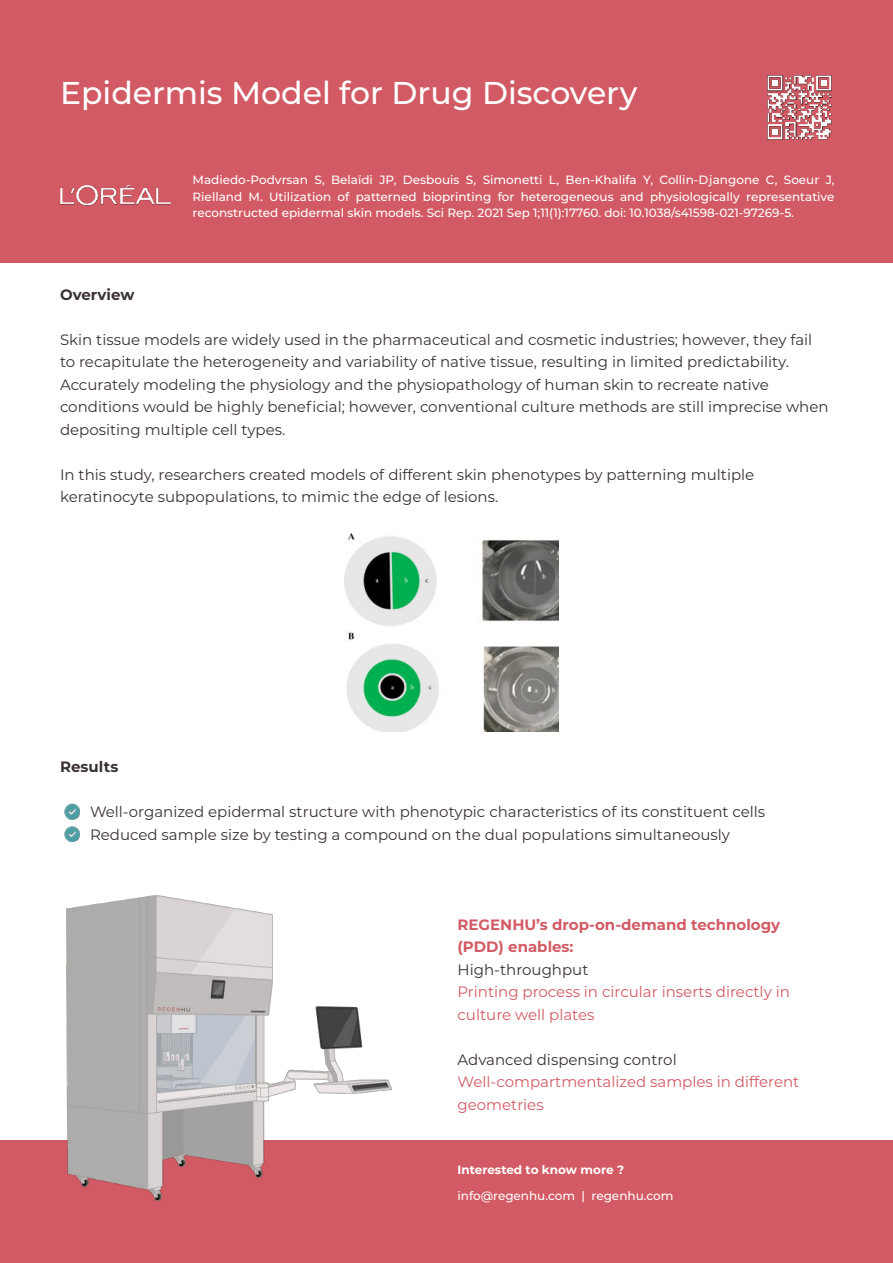
<style>
.page{position:relative;width:893px;height:1263px;background:#fff}
.page>*{position:absolute;margin:0;border:0;box-sizing:border-box;transform-origin:0 0}
.t1{font:500 31.5px "Montserrat";color:#fff}
.t2{font:15px/22.5px "Montserrat";color:#3a3132}
.t3{font:15px/22.5px "Montserrat";color:#d25a64}
.t4{font:700 15px/22.5px "Montserrat";color:#d25a64}
.t5{font:700 15px "Montserrat";color:#3a3132}
.t6{font:500 12px/16.5px "Montserrat";color:#fff;text-align:justify}
.t7{font:700 12px "Montserrat";color:#fff}
</style>
<div class="page">
<div style="left:0;top:0;width:893px;height:263px;background:#d25a64"></div>
<div style="left:0;top:1140px;width:893px;height:123px;background:#d25a64"></div>
<img style="left:767px;top:75px;width:65px;height:65px">
<img style="left:66px;top:896px;width:325px;height:304px">
<img style="left:64px;top:803px;width:16px;height:39px">
<img style="left:60px;top:184px;width:110px;height:22px">
<img style="left:345px;top:533px;width:213px;height:198px">
<h1 class="t1" style="left:60px;top:77px;width:579px">Epidermis Model for Drug Discovery</h1>
<p class="t6" style="left:193px;top:172px;width:643px">Madiedo-Podvrsan S, Belaïdi JP, Desbouis S, Simonetti L, Ben-Khalifa Y, Collin-Djangone C, Soeur J, Rielland M. Utilization of patterned bioprinting for heterogeneous and physiologically representative reconstructed epidermal skin models. Sci Rep. 2021 Sep 1;11(1):17760. doi: 10.1038/s41598-021-97269-5.</p>
<p class="t5" style="left:60px;top:288px;width:76px">Overview</p>
<p class="t2" style="left:60px;top:329px;width:770px">Skin tissue models are widely used in the pharmaceutical and cosmetic industries; however, they fail to recapitulate the heterogeneity and variability of native tissue, resulting in limited predictability.<br>Accurately modeling the physiology and the physiopathology of human skin to recreate native conditions would be highly beneficial; however, conventional culture methods are still imprecise when depositing multiple cell types.</p>
<p class="t2" style="left:60px;top:464px;width:696px">In this study, researchers created models of different skin phenotypes by patterning multiple keratinocyte subpopulations, to mimic the edge of lesions.</p>
<p class="t5" style="left:60px;top:760px;width:60px">Results</p>
<p class="t2" style="left:90px;top:802px;width:677px">Well-organized epidermal structure with phenotypic characteristics of its constituent cells</p>
<p class="t2" style="left:90px;top:824px;width:642px">Reduced sample size by testing a compound on the dual populations simultaneously</p>
<p class="t4" style="left:458px;top:914px;width:324px">REGENHU’s drop-on-demand technology (PDD) enables:</p>
<p class="t2" style="left:458px;top:959px;width:132px">High-throughput</p>
<p class="t3" style="left:458px;top:982px;width:334px">Printing process in circular inserts directly in culture well plates</p>
<p class="t2" style="left:458px;top:1049px;width:221px">Advanced dispensing control</p>
<p class="t3" style="left:458px;top:1072px;width:343px">Well-compartmentalized samples in different geometries</p>
<p class="t7" style="left:458px;top:1165px;width:168px">Interested to know more ?</p>
<p class="t6" style="left:458px;top:1188px;width:217px">info@regenhu.com | regenhu.com</p>
</div>
